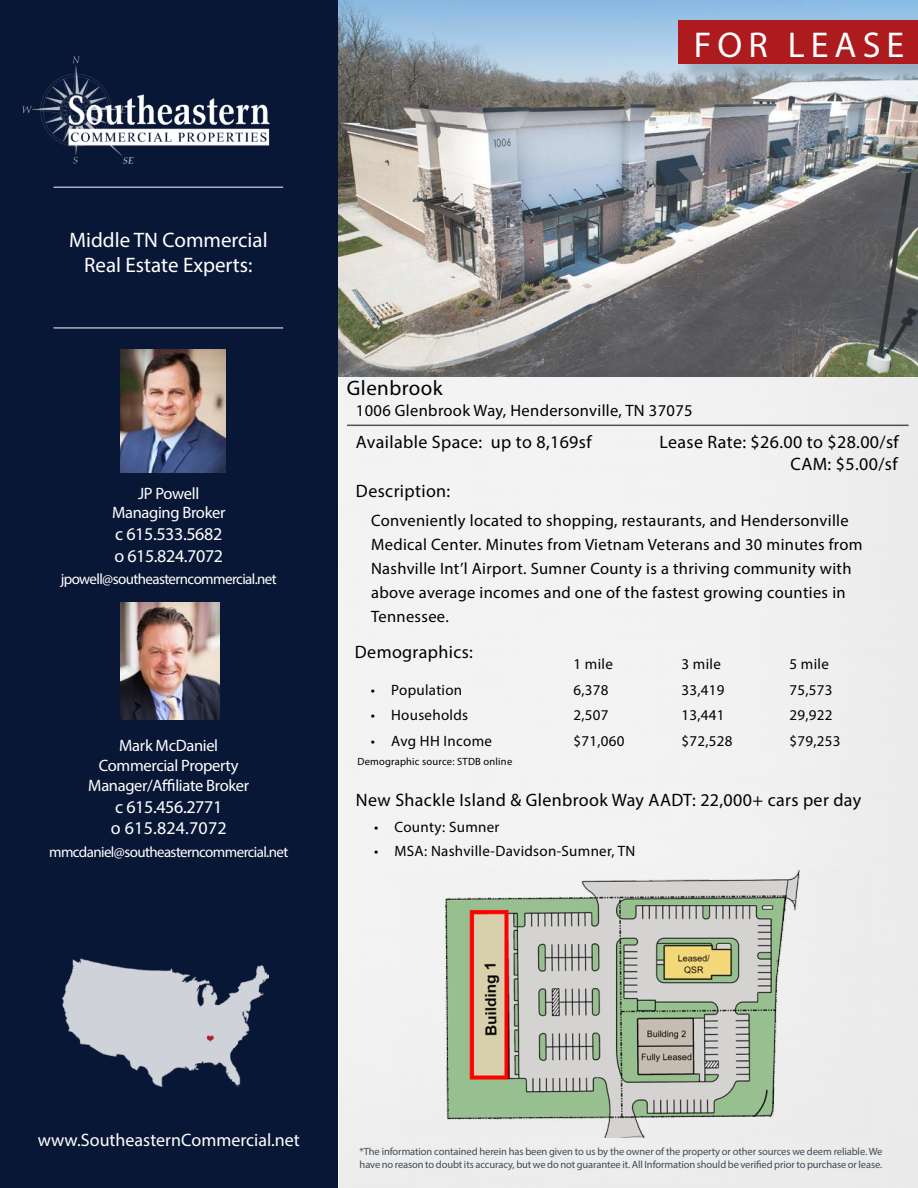
<style>
.page{position:relative;width:918px;height:1188px;background:#fff}
.page>*{position:absolute;margin:0;border:0;box-sizing:border-box;transform-origin:0 0}
.t1{font:36px "Myriad Pro";letter-spacing:.17em;color:#fff}
.t2{font:21px/25.2px "Myriad Pro";color:#fff;text-align:center}
.t3{font:21px "Myriad Pro";letter-spacing:.02em;color:#000}
.t4{font:18px/21.8px "Myriad Pro";letter-spacing:.02em;color:#000;text-align:right}
.t5{font:18px/21.6px "Myriad Pro";color:#fff}
.t6{font:18px/21.6px "Myriad Pro";letter-spacing:-.02em;color:#fff}
.t7{font:16.5px/24px "Myriad Pro";letter-spacing:.02em;color:#000}
.t8{font:16.5px/19.8px "Myriad Pro";letter-spacing:-.02em;color:#fff;text-align:center}
.t9{font:15px "Myriad Pro";letter-spacing:.02em;color:#000}
.t10{font:15px "Myriad Pro";letter-spacing:-.04em;color:#fff}
.t11{font:10.5px/12.6px "Myriad Pro";letter-spacing:-.01em;color:#3e4a56}
.t12{font:10.5px "Myriad Pro";letter-spacing:.02em;color:#000}
</style>
<div class="page">
<img style="left:338px;top:0;width:580px;height:377px">
<div style="left:0;top:0;width:338px;height:1188px;background:#091736"></div>
<div style="left:681px;top:23px;width:237px;height:60px;background:#000;opacity:.17"></div>
<div style="left:679px;top:21px;width:239px;height:43px;background:#ae1b1f"></div>
<img style="left:120px;top:350px;width:106px;height:122px">
<img style="left:22px;top:56px;width:262px;height:132px">
<img style="left:63px;top:959px;width:206px;height:127px">
<hr style="left:54px;top:327px;width:229px;height:2px;background:#fff">
<hr style="left:54px;top:187px;width:229px;height:1px;background:#fff">
<img style="left:399px;top:871px;width:474px;height:267px">
<img style="left:120px;top:603px;width:100px;height:116px">
<hr style="left:347px;top:425px;width:562px;height:1px;background:#000">
<h1 class="t1" style="left:694px;top:22px;width:212px">FOR LEASE</h1>
<p class="t2" style="left:69px;top:227px;width:200px">Middle TN Commercial<br>Real Estate Experts:</p>
<p class="t8" style="left:112px;top:483px;width:115px">JP Powell<br>Managing Broker</p>
<p class="t6" style="left:114px;top:523px;width:110px">c 615.533.5682 o 615.824.7072</p>
<p class="t10" style="left:61px;top:570px;width:218px">jpowell@southeasterncommercial.net</p>
<p class="t8" style="left:88px;top:736px;width:162px">Mark McDaniel<br>Commercial Property<br>Manager/Affiliate Broker</p>
<p class="t5" style="left:111px;top:795px;width:117px">c 615.456.2771 o 615.824.7072</p>
<p class="t10" style="left:49px;top:842px;width:241px">mmcdaniel@southeasterncommercial.net</p>
<p class="t3" style="left:347px;top:375px;width:97px">Glenbrook</p>
<p class="t7" style="left:356px;top:398px;width:338px">1006 Glenbrook Way, Hendersonville, TN 37075</p>
<p class="t4" style="left:356px;top:431px;width:237px">Available Space: up to 8,169sf</p>
<p class="t4" style="left:356px;top:479px;width:96px">Description:</p>
<p class="t4" style="left:660px;top:431px;width:241px">Lease Rate: $26.00 to $28.00/sf<br>CAM: $5.00/sf</p>
<p class="t7" style="left:371px;top:508px;width:493px">Conveniently located to shopping, restaurants, and Hendersonville Medical Center. Minutes from Vietnam Veterans and 30 minutes from Nashville Int’l Airport. Sumner County is a thriving community with above average incomes and one of the fastest growing counties in Tennessee.</p>
<p class="t4" style="left:355px;top:641px;width:120px">Demographics:</p>
<p class="t9" style="left:573px;top:655px;width:41px">1 mile</p>
<p class="t9" style="left:681px;top:655px;width:41px">3 mile</p>
<p class="t9" style="left:789px;top:655px;width:41px">5 mile</p>
<p class="t9" style="left:371px;top:680px;width:93px">• Population</p>
<p class="t9" style="left:573px;top:680px;width:37px">6,378</p>
<p class="t9" style="left:681px;top:680px;width:45px">33,419</p>
<p class="t9" style="left:789px;top:680px;width:45px">75,573</p>
<p class="t9" style="left:371px;top:706px;width:99px">• Households</p>
<p class="t9" style="left:573px;top:706px;width:37px">2,507</p>
<p class="t9" style="left:681px;top:706px;width:45px">13,441</p>
<p class="t9" style="left:789px;top:706px;width:45px">29,922</p>
<p class="t9" style="left:371px;top:731px;width:123px">• Avg HH Income</p>
<p class="t9" style="left:573px;top:731px;width:53px">$71,060</p>
<p class="t9" style="left:681px;top:731px;width:53px">$72,528</p>
<p class="t9" style="left:789px;top:731px;width:53px">$79,253</p>
<p class="t12" style="left:357px;top:755px;width:156px">Demographic source: STDB online</p>
<p class="t4" style="left:356px;top:788px;width:507px">New Shackle Island &amp; Glenbrook Way AADT: 22,000+ cars per day</p>
<p class="t9" style="left:374px;top:817px;width:127px">• County: Sumner</p>
<p class="t9" style="left:374px;top:841px;width:263px">• MSA: Nashville-Davidson-Sumner, TN</p>
<p class="t5" style="left:38px;top:1129px;width:264px">www.SoutheasternCommercial.net</p>
<p class="t11" style="left:360px;top:1145px;width:524px">*The information contained herein has been given to us by the owner of the property or other sources we deem reliable. We have no reason to doubt its accuracy, but we do not guarantee it. All Information should be verified prior to purchase or lease.</p>
</div>
